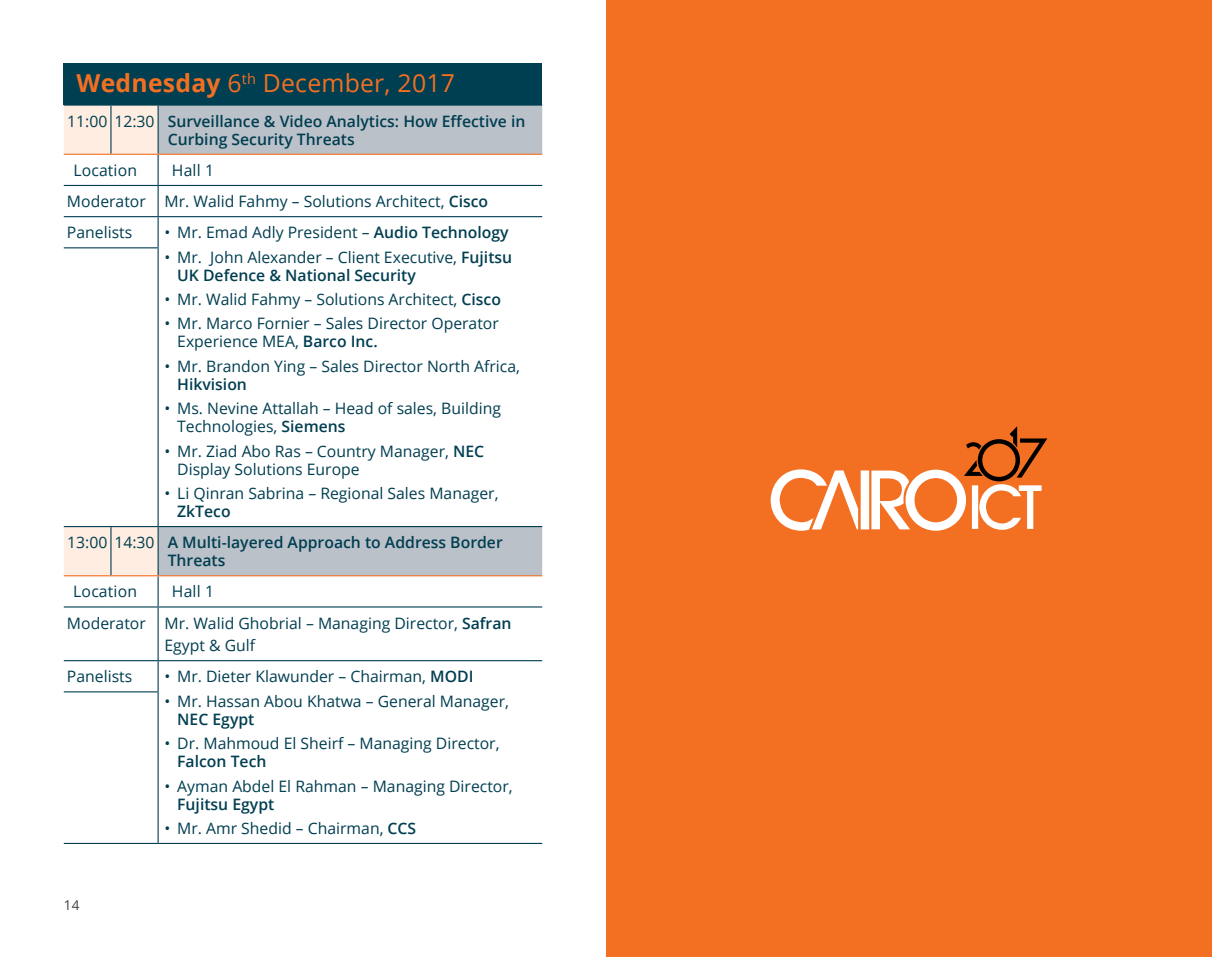
<style>
.page{position:relative;width:1212px;height:957px;background:#fff}
.page>*{position:absolute;margin:0;border:0;box-sizing:border-box;transform-origin:0 0}
.t1{font:24.75px "Open Sans";letter-spacing:.01em;color:#f36f21}
.t2{font:15.75px/18px "Open Sans";color:#003e51}
.t3{font:600 15.75px/18px "Open Sans";color:#003e51}
.t4{font:13.5px "Open Sans";color:#414042}
.s1{font-weight:700}
.s2{font-weight:400}
.s3{font-weight:600}
</style>
<div class="page">
<div style="left:64px;top:64px;width:478px;height:41px;background:#003e51"></div>
<svg style="left:64px;top:106px;width:94px;height:469px"></svg>
<svg style="left:159px;top:106px;width:383px;height:469px"></svg>
<hr style="left:110px;top:106px;width:2px;height:48px;background:#003e51">
<hr style="left:158px;top:106px;width:1px;height:48px;background:#003e51">
<hr style="left:158px;top:155px;width:1px;height:30px;background:#003e51">
<hr style="left:158px;top:186px;width:1px;height:30px;background:#003e51">
<hr style="left:158px;top:217px;width:1px;height:30px;background:#003e51">
<hr style="left:158px;top:248px;width:1px;height:278px;background:#003e51">
<hr style="left:110px;top:527px;width:2px;height:48px;background:#003e51">
<hr style="left:158px;top:527px;width:1px;height:48px;background:#003e51">
<hr style="left:158px;top:576px;width:1px;height:30px;background:#003e51">
<hr style="left:64px;top:606px;width:47px;height:1px;background:#003e51">
<hr style="left:111px;top:606px;width:47px;height:1px;background:#003e51">
<hr style="left:158px;top:606px;width:384px;height:1px;background:#003e51">
<hr style="left:158px;top:607px;width:1px;height:53px;background:#003e51">
<hr style="left:158px;top:661px;width:1px;height:30px;background:#003e51">
<hr style="left:64px;top:691px;width:47px;height:1px;background:#003e51">
<hr style="left:111px;top:691px;width:48px;height:1px;background:#003e51">
<hr style="left:158px;top:692px;width:1px;height:151px;background:#003e51">
<hr style="left:64px;top:104px;width:47px;height:2px;background:#003e51">
<hr style="left:111px;top:104px;width:47px;height:2px;background:#003e51">
<hr style="left:158px;top:104px;width:384px;height:2px;background:#003e51">
<hr style="left:64px;top:154px;width:47px;height:1px;background:#f36f21">
<hr style="left:111px;top:154px;width:47px;height:1px;background:#f36f21">
<hr style="left:158px;top:154px;width:384px;height:1px;background:#f36f21">
<hr style="left:64px;top:216px;width:47px;height:1px;background:#003e51">
<hr style="left:111px;top:216px;width:47px;height:1px;background:#003e51">
<hr style="left:158px;top:216px;width:384px;height:1px;background:#003e51">
<hr style="left:158px;top:526px;width:384px;height:1px;background:#003e51">
<hr style="left:64px;top:526px;width:47px;height:1px;background:#003e51">
<hr style="left:111px;top:526px;width:47px;height:1px;background:#003e51">
<hr style="left:64px;top:575px;width:47px;height:1px;background:#f36f21">
<hr style="left:111px;top:575px;width:47px;height:1px;background:#f36f21">
<hr style="left:158px;top:575px;width:384px;height:1px;background:#f36f21">
<hr style="left:64px;top:660px;width:47px;height:1px;background:#003e51">
<hr style="left:111px;top:660px;width:47px;height:1px;background:#003e51">
<hr style="left:158px;top:660px;width:384px;height:1px;background:#003e51">
<hr style="left:158px;top:843px;width:384px;height:1px;background:#003e51">
<hr style="left:64px;top:843px;width:47px;height:1px;background:#003e51">
<hr style="left:111px;top:843px;width:47px;height:1px;background:#003e51">
<hr style="left:64px;top:185px;width:47px;height:1px;background:#003e51">
<hr style="left:111px;top:185px;width:47px;height:1px;background:#003e51">
<hr style="left:158px;top:185px;width:384px;height:1px;background:#003e51">
<hr style="left:64px;top:247px;width:47px;height:1px;background:#003e51">
<hr style="left:111px;top:247px;width:48px;height:1px;background:#003e51">
<div style="left:606px;top:0;width:606px;height:957px;background:#f36f21"></div>
<svg style="left:770px;top:469px;width:88px;height:62px"></svg>
<div style="left:861px;top:470px;width:8px;height:59px;background:#fff"></div>
<svg style="left:871px;top:426px;width:176px;height:105px"></svg>
<h1 class="t1" style="left:77px;top:66px;width:380px"><span class="s1">Wednesday</span> 6<sup>th</sup> December, 2017</h1>
<p class="t3" style="left:168px;top:112px;width:359px;text-indent:-100px"><span class="s2">11:00 12:30</span> Surveillance &amp; Video Analytics: How Effective in<br>Curbing Security Threats</p>
<p class="t2" style="left:73px;top:161px;width:65px">Location</p>
<p class="t2" style="left:67px;top:154px;width:423px;line-height:31.3px;text-indent:105px">Hall 1<br>Moderator Mr. Walid Fahmy – Solutions Architect, <span class="s3">Cisco<br></span>Panelists</p>
<p class="t2" style="left:164px;top:223px;width:346px">• Mr. Emad Adly President – <span class="s3">Audio Technology</span></p>
<p class="t2" style="left:177px;top:247px;width:336px;text-indent:-13px">• Mr. John Alexander – Client Executive, <span class="s3">Fujitsu<br>UK Defence &amp; National Security</span></p>
<p class="t2" style="left:164px;top:290px;width:338px">• Mr. Walid Fahmy – Solutions Architect, <span class="s3">Cisco</span></p>
<p class="t2" style="left:177px;top:314px;width:323px;text-indent:-13px">• Mr. Marco Fornier – Sales Director Operator<br>Experience MEA, <span class="s3">Barco Inc.</span></p>
<p class="t2" style="left:164px;top:357px;width:357px">• Mr. Brandon Ying – Sales Director North Africa,</p>
<p class="t3" style="left:177px;top:375px;width:71px">Hikvision</p>
<p class="t2" style="left:177px;top:399px;width:325px;text-indent:-13px">• Ms. Nevine Attallah – Head of sales, Building<br>Technologies, <span class="s3">Siemens</span></p>
<p class="t2" style="left:177px;top:441px;width:308px;text-indent:-13px">• Mr. Ziad Abo Ras – Country Manager, <span class="s3">NEC<br></span>Display Solutions Europe</p>
<p class="t2" style="left:164px;top:484px;width:336px">• Li Qinran Sabrina – Regional Sales Manager,</p>
<p class="t3" style="left:67px;top:495px;width:437px;line-height:31.3px;text-indent:110px">ZkTeco<br><span class="s2">13:00 14:30</span> A Multi-layered Approach to Address Border</p>
<p class="t3" style="left:168px;top:551px;width:59px">Threats</p>
<p class="t2" style="left:73px;top:582px;width:65px">Location</p>
<p class="t2" style="left:67px;top:576px;width:446px;line-height:31.3px;text-indent:105px">Hall 1<br>Moderator Mr. Walid Ghobrial – Managing Director, <span class="s3">Safran</span></p>
<p class="t2" style="left:164px;top:636px;width:92px">Egypt &amp; Gulf</p>
<p class="t2" style="left:67px;top:667px;width:67px">Panelists</p>
<p class="t2" style="left:164px;top:667px;width:310px">• Mr. Dieter Klawunder – Chairman, <span class="s3">MODI</span></p>
<p class="t2" style="left:164px;top:691px;width:346px">• Mr. Hassan Abou Khatwa – General Manager,</p>
<p class="t3" style="left:177px;top:709px;width:79px">NEC Egypt</p>
<p class="t2" style="left:164px;top:734px;width:336px">• Dr. Mahmoud El Sheirf – Managing Director,</p>
<p class="t3" style="left:177px;top:752px;width:91px">Falcon Tech</p>
<p class="t2" style="left:164px;top:776px;width:350px">• Ayman Abdel El Rahman – Managing Director,</p>
<p class="t3" style="left:177px;top:794px;width:99px">Fujitsu Egypt</p>
<p class="t2" style="left:164px;top:819px;width:253px">• Mr. Amr Shedid – Chairman, <span class="s3">CCS</span></p>
<p class="t4" style="left:64px;top:895px;width:17px">14</p>
</div>
